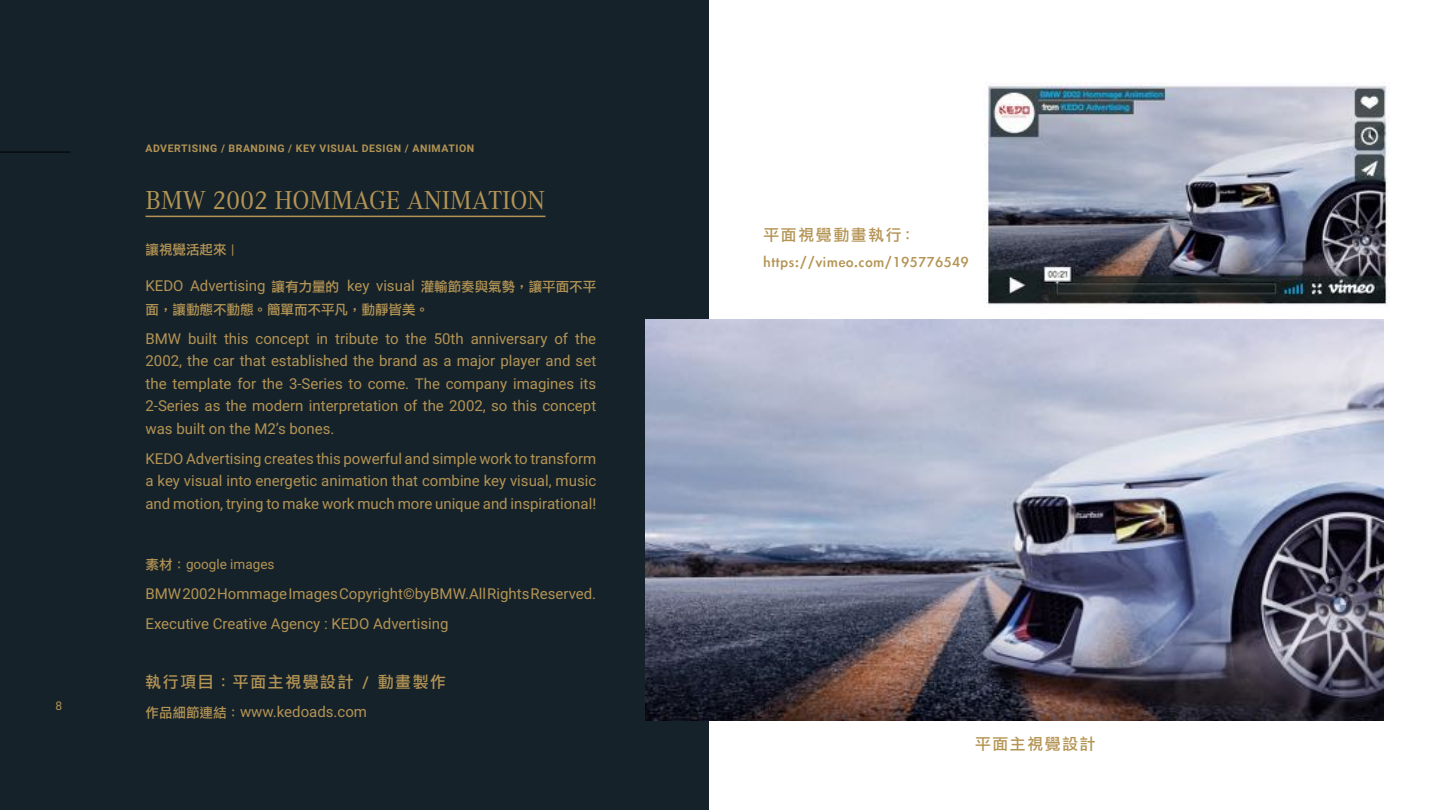
<style>
.page{position:relative;width:1440px;height:810px;background:#fff}
.page>*{position:absolute;margin:0;border:0;box-sizing:border-box;transform-origin:0 0}
.t1{font:27px "Corporate A";letter-spacing:-.01em;color:#b49454}
.t2{font:16.5px "Li Gothic Med";letter-spacing:.05em;color:#b49454}
.t3{font:15.75px "Li Gothic Med";letter-spacing:.11em;color:#b49454}
.t4{font:15px/22.5px "Roboto";color:#b49454;text-align:justify}
.t5{font:13.5px "Li Gothic Med";color:#b49454}
.t6{font:13.5px "Roboto";color:#b49454}
.t7{font:12px "Roboto";color:#b49454}
.t8{font:700 10.5px "Roboto";letter-spacing:.05em;color:#b49454}
.s1{font-family:"Roboto"}
.s2{font-family:"Li Gothic Med";font-size:13.5px}
.s3{font-family:"Li Gothic Med"}
</style>
<div class="page">
<div style="left:0;top:0;width:709px;height:810px;background:#15222a"></div>
<img style="left:646px;top:319px;width:738px;height:402px">
<img style="left:983px;top:83px;width:407px;height:222px">
<hr style="left:146px;top:216px;width:399px;height:1px;background:#b49454">
<hr style="left:0;top:152px;width:70px;height:1px;background:#000">
<p class="t7" style="left:56px;top:698px;width:8px">8</p>
<p class="t8" style="left:146px;top:142px;width:330px">ADVERTISING / BRANDING / KEY VISUAL DESIGN / ANIMATION</p>
<h1 class="t1" style="left:146px;top:185px;width:401px">BMW 2002 HOMMAGE ANIMATION</h1>
<p class="t5" style="left:146px;top:243px;width:90px">讓視覺活起來 <span class="s1">|</span></p>
<p class="t4" style="left:146px;top:275px;width:452px">KEDO Advertising <span class="s2">讓有力量的</span> key visual <span class="s2">灌輸節奏與氣勢，讓平面不平</span></p>
<p class="t5" style="left:146px;top:303px;width:285px">面，讓動態不動態。簡單而不平凡，動靜皆美。</p>
<p class="t4" style="left:146px;top:327px;width:452px">BMW built this concept in tribute to the 50th anniversary of the 2002, the car that established the brand as a major player and set the template for the 3-Series to come. The company imagines its 2-Series as the modern interpretation of the 2002, so this concept was built on the M2’s bones.</p>
<p class="t4" style="left:146px;top:447px;width:452px">KEDO Advertising creates this powerful and simple work to transform a key visual into energetic animation that combine key visual, music and motion, trying to make work much more unique and inspirational!</p>
<p class="t6" style="left:146px;top:556px;width:130px"><span class="s3">素材：</span>google images</p>
<p class="t4" style="left:146px;top:579px;width:452px;line-height:30px">BMW 2002 Hommage Images Copyright©byBMW.All Rights Reserved.<br>Executive Creative Agency : KEDO Advertising</p>
<p class="t3" style="left:146px;top:674px;width:302px">執行項目：平面主視覺設計 / 動畫製作</p>
<p class="t4" style="left:146px;top:700px;width:223px"><span class="s2">作品細節連結：</span>www.kedoads.com</p>
<p class="t3" style="left:764px;top:227px;width:154px">平面視覺動畫執行：</p>
<p class="t2" style="left:764px;top:253px;width:207px">https://vimeo.com/195776549</p>
<p class="t3" style="left:975px;top:736px;width:122px">平面主視覺設計</p>
</div>
